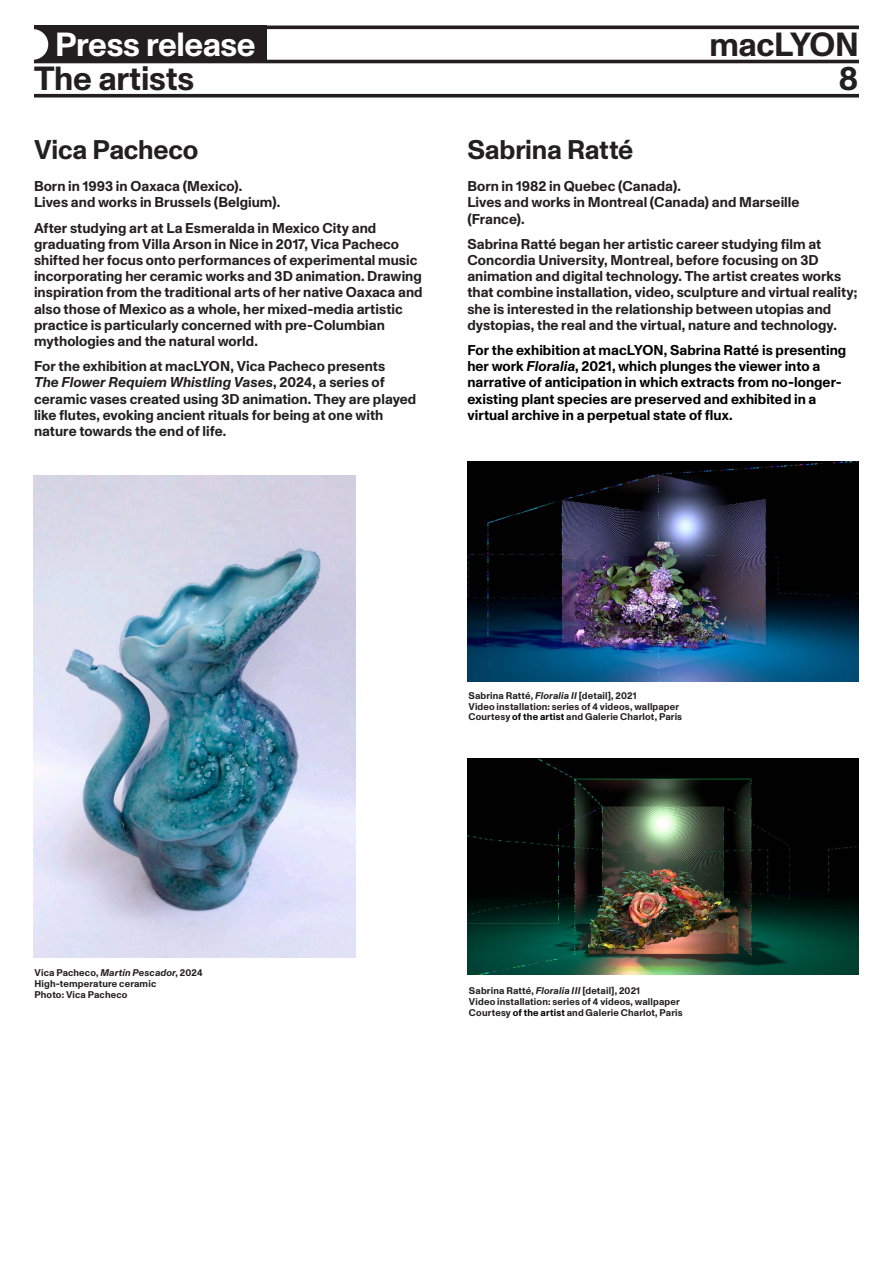
<style>
.page{position:relative;width:893px;height:1263px;background:#fff}
.page>*{position:absolute;margin:0;border:0;box-sizing:border-box;transform-origin:0 0}
.t1{font:700 33.45px "Monument Grotesk";letter-spacing:-.01em;color:#231f20}
.t2{font:700 33.45px "Monument Grotesk";letter-spacing:-.015em;color:#fff}
.TEXTE_FER_GAUCHE{font:700 27px "Monument Grotesk";letter-spacing:-.01em;color:#231f20}
.TEXTE_FER_GAUCHE-2{font:700 14.25px/16.2px "Monument Grotesk";letter-spacing:.005em;color:#231f20}
.TEXTE_FER_GAUCHE-3{font:700 14.25px/16.2px "Monument Grotesk";color:#000}
.t3{font:700 9.75px "Monument Grotesk";letter-spacing:.015em;color:#231f20}
.s1{font-style:italic}
.s2{color:#000}
</style>
<div class="page">
<img style="left:467px;top:462px;width:391px;height:219px">
<img style="left:468px;top:758px;width:391px;height:217px">
<img style="left:34px;top:476px;width:321px;height:482px">
<div style="left:34px;top:26px;width:232px;height:37px;background:#231f20"></div>
<hr style="left:34px;top:26px;width:825px;height:3px;background:#231f20">
<hr style="left:34px;top:60px;width:825px;height:3px;background:#231f20">
<svg style="left:34px;top:94px;width:825px;height:4px;background:#3d393a"></svg>
<svg style="left:34px;top:29px;width:14px;height:31px"></svg>
<p class="t2" style="left:55px;top:20px;width:202px">Press release</p>
<p class="t1" style="left:709px;top:20px;width:151px">macLYON</p>
<p class="t1" style="left:34px;top:54px;width:162px">The artists</p>
<p class="t1" style="left:838px;top:54px;width:22px">8</p>
<p class="TEXTE_FER_GAUCHE" style="left:34px;top:130px;width:166px">Vica Pacheco</p>
<p class="TEXTE_FER_GAUCHE-2" style="left:34px;top:177px;width:248px">Born in 1993 in Oaxaca (Mexico).<br>Lives and works in Brussels (Belgium).</p>
<p class="TEXTE_FER_GAUCHE-2" style="left:34px;top:219px;width:390px">After studying art at La Esmeralda in Mexico City and graduating from Villa Arson in Nice in 2017, Vica Pacheco shifted her focus onto performances of experimental music incorporating her ceramic works and 3D animation. Drawing inspiration from the traditional arts of her native Oaxaca and also those of Mexico as a whole, her mixed-media artistic practice is particularly concerned with pre-Columbian mythologies and the natural world.</p>
<p class="TEXTE_FER_GAUCHE-2" style="left:34px;top:357px;width:353px">For the exhibition at macLYON, Vica Pacheco presents</p>
<p class="TEXTE_FER_GAUCHE-2" style="left:34px;top:374px;width:384px"><span class="s1">The Flower Requiem Whistling Vases</span>, 2024, a series of ceramic vases created using 3D animation. They are played like flutes, evoking ancient rituals for being at one with nature towards the end of life.</p>
<p class="TEXTE_FER_GAUCHE" style="left:467px;top:130px;width:168px">Sabrina Ratté</p>
<p class="TEXTE_FER_GAUCHE-2" style="left:467px;top:177px;width:334px">Born in 1982 in Quebec (Canada).<br>Lives and works in Montreal (Canada) and Marseille (France).</p>
<p class="TEXTE_FER_GAUCHE-2" style="left:467px;top:235px;width:391px">Sabrina Ratté began her artistic career studying film at Concordia University, Montreal, before focusing on 3D animation and digital technology. The artist creates works that combine installation, video, sculpture and virtual reality; she is interested in the relationship between utopias and dystopias, the real and the virtual, nature and technology.</p>
<p class="TEXTE_FER_GAUCHE-3" style="left:467px;top:341px;width:380px">For the exhibition at macLYON, Sabrina Ratté is presenting her work <span class="s1">Floralia</span>, 2021, which plunges the viewer into a narrative of anticipation in which extracts from no-longer&shy;existing plant species are preserved and exhibited in a virtual archive in a perpetual state of flux.</p>
<p class="t3" style="left:35px;top:965px;width:170px">Vica Pacheco, <span class="s1">Martín Pescador</span>, 2024</p>
<p class="t3" style="left:35px;top:976px;width:123px">High-temperature ceramic</p>
<p class="t3" style="left:35px;top:987px;width:94px">Photo: Vica Pacheco</p>
<p class="t3" style="left:468px;top:688px;width:170px">Sabrina Ratté, <span class="s1">Floralia II</span> [detail], 2021</p>
<p class="t3" style="left:468px;top:699px;width:212px">Video installation: series of 4 videos, wallpaper</p>
<p class="t3" style="left:468px;top:710px;width:215px">Courtesy <span class="s2">of the artist</span> and Galerie Charlot, Paris</p>
<p class="t3" style="left:469px;top:983px;width:173px">Sabrina Ratté, <span class="s1">Floralia III</span> [detail], 2021</p>
<p class="t3" style="left:469px;top:994px;width:212px">Video installation: series of 4 videos, wallpaper</p>
<p class="t3" style="left:469px;top:1005px;width:215px">Courtesy <span class="s2">of the artist</span> and Galerie Charlot, Paris</p>
</div>
